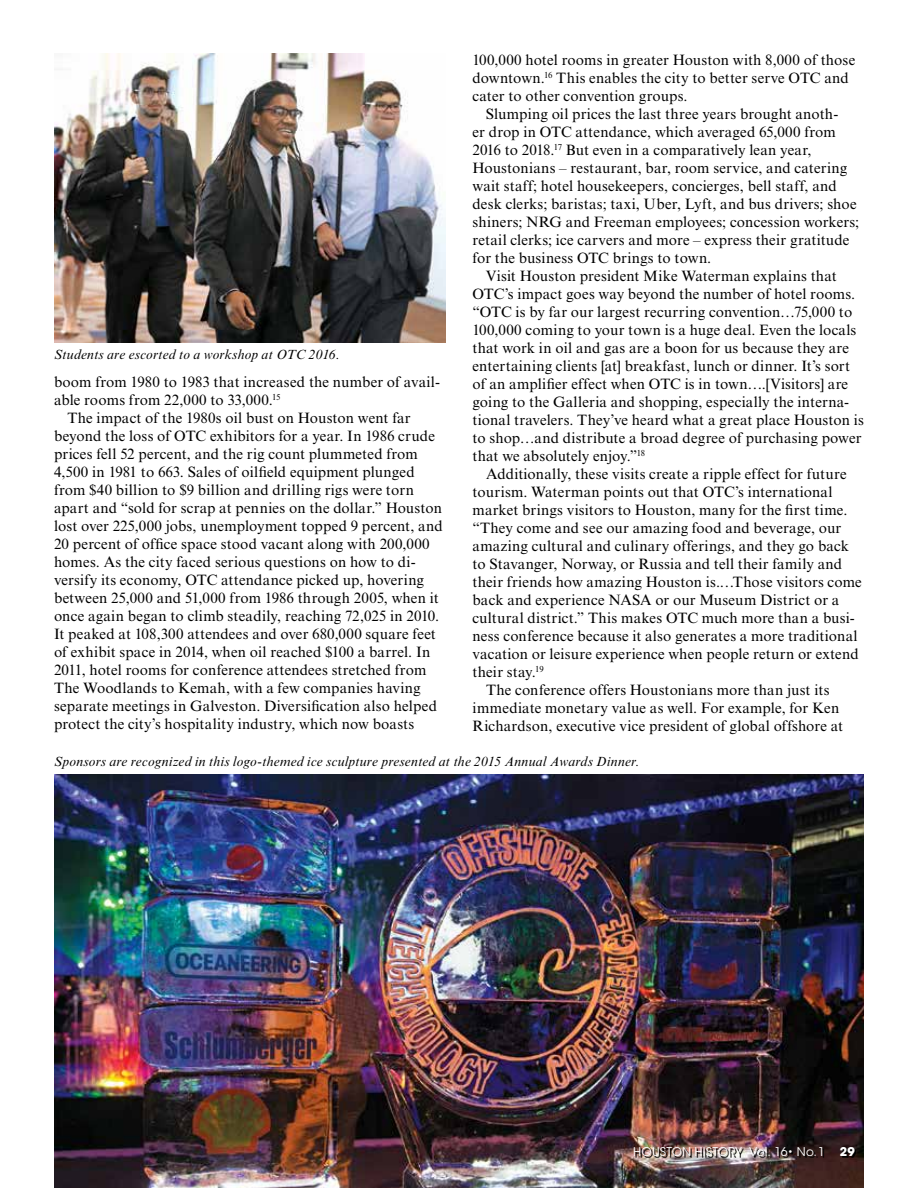
<style>
.page{position:relative;width:918px;height:1188px;background:#fff}
.page>*{position:absolute;margin:0;border:0;box-sizing:border-box;transform-origin:0 0}
.t1{font:15px/18px "Times New Roman MT Std";letter-spacing:.01em;color:#000}
.t2{font:italic 13.5px "Times New Roman MT Std";letter-spacing:.01em;color:#000}
.t3{font:12px "ITC Avant Garde Std";letter-spacing:.015em;color:#fff}
.s1{font-weight:700}
</style>
<div class="page">
<img style="left:54px;top:775px;width:810px;height:413px">
<img style="left:636px;top:1149px;width:220px;height:9px">
<img style="left:54px;top:54px;width:392px;height:288px">
<p class="t1" style="left:472px;top:51px;width:384px">100,000 hotel rooms in greater Houston with 8,000 of those downtown.<sup>16</sup> This enables the city to better serve OTC and cater to other convention groups.</p>
<p class="t1" style="left:472px;top:105px;width:388px;text-indent:14px">Slumping oil prices the last three years brought anoth-<br>er drop in OTC attendance, which averaged 65,000 from 2016 to 2018.<sup>17</sup> But even in a comparatively lean year, Houstonians – restaurant, bar, room service, and catering wait staff; hotel housekeepers, concierges, bell staff, and desk clerks; baristas; taxi, Uber, Lyft, and bus drivers; shoe shiners; NRG and Freeman employees; concession workers; retail clerks; ice carvers and more – express their gratitude for the business OTC brings to town.</p>
<p class="t1" style="left:472px;top:267px;width:393px;text-indent:14px">Visit Houston president Mike Waterman explains that OTC’s impact goes way beyond the number of hotel rooms. “OTC is by far our largest recurring convention…75,000 to 100,000 coming to your town is a huge deal. Even the locals that work in oil and gas are a boon for us because they are entertaining clients [at] breakfast, lunch or dinner. It’s sort of an amplifier effect when OTC is in town….[Visitors] are going to the Galleria and shopping, especially the interna&shy;tional travelers. They’ve heard what a great place Houston is to shop…and distribute a broad degree of purchasing power that we absolutely enjoy.”<sup>18</sup></p>
<p class="t1" style="left:486px;top:465px;width:362px">Additionally, these visits create a ripple effect for future</p>
<p class="t1" style="left:473px;top:483px;width:361px">tourism. Waterman points out that OTC’s international</p>
<p class="t1" style="left:473px;top:501px;width:376px">market brings visitors to Houston, many for the first time.</p>
<p class="t1" style="left:473px;top:519px;width:370px">“They come and see our amazing food and beverage, our</p>
<p class="t1" style="left:473px;top:537px;width:378px">amazing cultural and culinary offerings, and they go back</p>
<p class="t1" style="left:473px;top:555px;width:371px">to Stavanger, Norway, or Russia and tell their family and</p>
<p class="t1" style="left:473px;top:573px;width:391px">their friends how amazing Houston is.…Those visitors come</p>
<p class="t1" style="left:473px;top:591px;width:368px">back and experience NASA or our Museum District or a</p>
<p class="t1" style="left:473px;top:609px;width:384px">cultural district.” This makes OTC much more than a busi-</p>
<p class="t1" style="left:473px;top:627px;width:387px">ness conference because it also generates a more traditional</p>
<p class="t1" style="left:473px;top:645px;width:388px">vacation or leisure experience when people return or extend</p>
<p class="t1" style="left:473px;top:663px;width:73px">their stay.<sup>19</sup></p>
<p class="t1" style="left:486px;top:681px;width:345px">The conference offers Houstonians more than just its</p>
<p class="t1" style="left:473px;top:699px;width:368px">immediate monetary value as well. For example, for Ken</p>
<p class="t1" style="left:473px;top:717px;width:372px">Richardson, executive vice president of global offshore at</p>
<p class="t2" style="left:54px;top:753px;width:587px">Sponsors are recognized in this logo-themed ice sculpture presented at the 2015 Annual Awards Dinner.</p>
<p class="t2" style="left:54px;top:346px;width:288px">Students are escorted to a workshop at OTC 2016.</p>
<p class="t1" style="left:54px;top:373px;width:388px">boom from 1980 to 1983 that increased the number of avail-</p>
<p class="t1" style="left:54px;top:391px;width:228px">able rooms from 22,000 to 33,000.<sup>15</sup></p>
<p class="t1" style="left:68px;top:409px;width:345px">The impact of the 1980s oil bust on Houston went far</p>
<p class="t1" style="left:54px;top:427px;width:382px">beyond the loss of OTC exhibitors for a year. In 1986 crude</p>
<p class="t1" style="left:54px;top:445px;width:365px">prices fell 52 percent, and the rig count plummeted from</p>
<p class="t1" style="left:54px;top:463px;width:362px">4,500 in 1981 to 663. Sales of oilfield equipment plunged</p>
<p class="t1" style="left:54px;top:481px;width:361px">from $40 billion to $9 billion and drilling rigs were torn</p>
<p class="t1" style="left:54px;top:499px;width:390px">apart and “sold for scrap at pennies on the dollar.” Houston</p>
<p class="t1" style="left:54px;top:517px;width:390px">lost over 225,000 jobs, unemployment topped 9 percent, and</p>
<p class="t1" style="left:54px;top:535px;width:377px">20 percent of office space stood vacant along with 200,000</p>
<p class="t1" style="left:54px;top:553px;width:363px">homes. As the city faced serious questions on how to di-</p>
<p class="t1" style="left:54px;top:571px;width:372px">versify its economy, OTC attendance picked up, hovering</p>
<p class="t1" style="left:54px;top:589px;width:386px">between 25,000 and 51,000 from 1986 through 2005, when it</p>
<p class="t1" style="left:54px;top:607px;width:387px">once again began to climb steadily, reaching 72,025 in 2010.</p>
<p class="t1" style="left:54px;top:625px;width:383px">It peaked at 108,300 attendees and over 680,000 square feet</p>
<p class="t1" style="left:54px;top:643px;width:378px">of exhibit space in 2014, when oil reached $100 a barrel. In</p>
<p class="t1" style="left:54px;top:661px;width:374px">2011, hotel rooms for conference attendees stretched from</p>
<p class="t1" style="left:54px;top:679px;width:368px">The Woodlands to Kemah, with a few companies having</p>
<p class="t1" style="left:54px;top:697px;width:384px">separate meetings in Galveston. Diversification also helped</p>
<p class="t1" style="left:54px;top:715px;width:362px">protect the city’s hospitality industry, which now boasts</p>
<p class="t3" style="left:633px;top:1145px;width:223px">HOUSTON HISTORY Vol. 16• No.1 <span class="s1">29</span></p>
</div>
